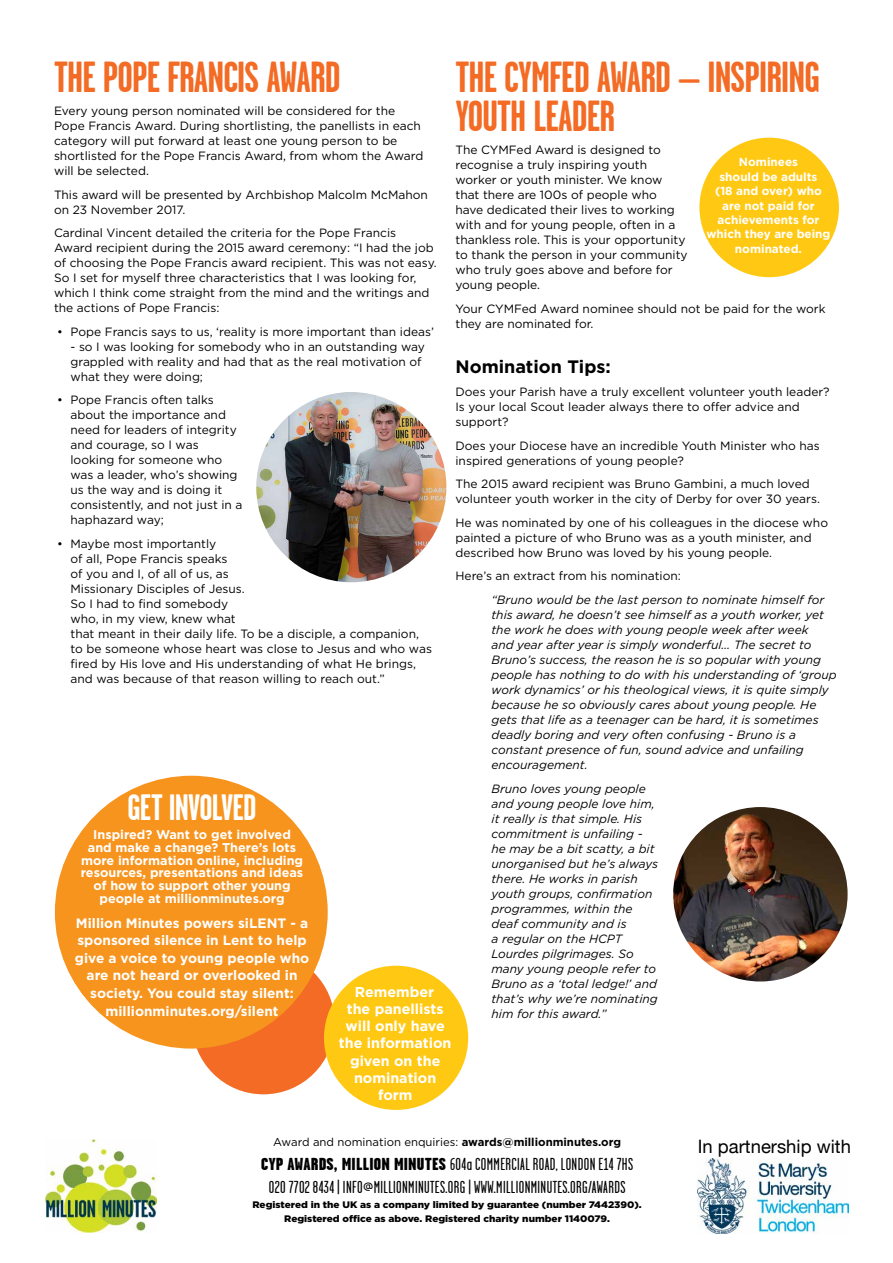
<style>
.page{position:relative;width:893px;height:1263px;background:#fff}
.page>*{position:absolute;margin:0;border:0;box-sizing:border-box;transform-origin:0 0}
.t1{font:700 43.5px/39px "Garage Gothic";letter-spacing:-.02em;color:#f36b24}
.t2{font:700 36.75px "Garage Gothic";letter-spacing:-.02em;color:#fff}
.t3{font:18.45px "Helvetica Neue";color:#000}
.t4{font:700 18px "Gotham";color:#000}
.t5{font:17.4px/23.9px "Garage Gothic";letter-spacing:.02em;color:#000101;text-align:center;scale:1.06 1}
.t6{font:700 14.25px/17.1px "Gotham";color:#fff;text-align:center}
.t7{font:700 13.65px/17.7px "Gotham";color:#fff;text-align:center}
.t8{font:700 12.6px/12.6px "Gotham";color:#fff;text-align:center}
.t9{font:12px/15px "Gotham";color:#000}
.t10{font:italic 12px/15px "Gotham";color:#000}
.t11{font:700 11.7px/14.4px "Gotham";color:#fff;text-align:center}
.t12{font:11.4px "Gotham";color:#000}
.t13{font:900 9.45px/14.1px "Gotham";color:#000101;text-align:center;scale:1.06 1}
.s1{font-weight:700}
.s2{font-weight:900}
</style>
<div class="page">
<div style="left:192px;top:952px;width:143px;height:142px;background:#f36b24;border-radius:50%"></div>
<div style="left:55px;top:776px;width:273px;height:272px;background:#f7941e;border-radius:50%"></div>
<img style="left:46px;top:1139px;width:110px;height:93px">
<img style="left:698px;top:1158px;width:150px;height:76px">
<div style="left:699px;top:138px;width:140px;height:139px;background:#ffc913;border-radius:50%"></div>
<img style="left:673px;top:807px;width:175px;height:174px;border-radius:87px">
<img style="left:256px;top:392px;width:190px;height:190px;border-radius:95px">
<div style="left:324px;top:966px;width:144px;height:144px;background:#ffc913;border-radius:50%"></div>
<h1 class="t1" style="left:54px;top:58px;width:288px">THE POPE FRANCIS AWARD</h1>
<p class="t9" style="left:54px;top:103px;width:371px">Every young person nominated will be considered for the Pope Francis Award. During shortlisting, the panellists in each category will put forward at least one young person to be shortlisted for the Pope Francis Award, from whom the Award will be selected.</p>
<p class="t9" style="left:54px;top:187px;width:375px">This award will be presented by Archbishop Malcolm McMahon on 23 November 2017.</p>
<p class="t9" style="left:54px;top:225px;width:384px">Cardinal Vincent detailed the criteria for the Pope Francis Award recipient during the 2015 award ceremony: “I had the job of choosing the Pope Francis award recipient. This was not easy.<br>So I set for myself three characteristics that I was looking for, which I think come straight from the mind and the writings and the actions of Pope Francis:</p>
<p class="t9" style="left:57px;top:324px;width:378px">• Pope Francis says to us, ‘reality is more important than ideas’</p>
<p class="t9" style="left:70px;top:339px;width:356px">- so I was looking for somebody who in an outstanding way grappled with reality and had that as the real motivation of what they were doing;</p>
<p class="t9" style="left:70px;top:392px;width:174px;text-indent:-14px">• Pope Francis often talks about the importance and need for leaders of integrity and courage, so I was looking for someone who was a leader, who’s showing us the way and is doing it consistently, and not just in a haphazard way;</p>
<p class="t9" style="left:70px;top:536px;width:363px;text-indent:-14px">• Maybe most importantly<br>of all, Pope Francis speaks<br>of you and I, of all of us, as<br>Missionary Disciples of Jesus.<br>So I had to find somebody<br>who, in my view, knew what<br>that meant in their daily life. To be a disciple, a companion, to be someone whose heart was close to Jesus and who was fired by His love and His understanding of what He brings, and was because of that reason willing to reach out.”</p>
<h1 class="t1" style="left:455px;top:58px;width:366px">THE CYMFED AWARD – INSPIRING<br>YOUTH LEADER</h1>
<p class="t9" style="left:455px;top:142px;width:234px">The CYMFed Award is designed to recognise a truly inspiring youth worker or youth minister. We know that there are 100s of people who have dedicated their lives to working with and for young people, often in a thankless role. This is your opportunity to thank the person in your community who truly goes above and before for young people.</p>
<p class="t9" style="left:455px;top:301px;width:372px">Your CYMFed Award nominee should not be paid for the work they are nominated for.</p>
<h3 class="t4" style="left:455px;top:356px;width:157px">Nomination Tips:</h3>
<p class="t9" style="left:455px;top:384px;width:376px">Does your Parish have a truly excellent volunteer youth leader?<br>Is your local Scout leader always there to offer advice and support?</p>
<p class="t9" style="left:455px;top:438px;width:366px">Does your Diocese have an incredible Youth Minister who has inspired generations of young people?</p>
<p class="t9" style="left:455px;top:476px;width:366px">The 2015 award recipient was Bruno Gambini, a much loved volunteer youth worker in the city of Derby for over 30 years.</p>
<p class="t9" style="left:455px;top:515px;width:374px">He was nominated by one of his colleagues in the diocese who painted a picture of who Bruno was as a youth minister, and described how Bruno was loved by his young people.</p>
<p class="t9" style="left:455px;top:568px;width:227px">Here’s an extract from his nomination:</p>
<p class="t10" style="left:491px;top:592px;width:347px">“Bruno would be the last person to nominate himself for this award, he doesn’t see himself as a youth worker, yet the work he does with young people week after week<br>and year after year is simply wonderful… The secret to Bruno’s success, the reason he is so popular with young people has nothing to do with his understanding of ‘group work dynamics’ or his theological views, it is quite simply because he so obviously cares about young people. He gets that life as a teenager can be hard, it is sometimes deadly boring and very often confusing - Bruno is a constant presence of fun, sound advice and unfailing encouragement.</p>
<p class="t10" style="left:491px;top:781px;width:168px">Bruno loves young people and young people love him, it really is that simple. His commitment is unfailing - he may be a bit scatty, a bit unorganised but he’s always there. He works in parish youth groups, confirmation programmes, within the deaf community and is<br>a regular on the HCPT<br>Lourdes pilgrimages. So many young people refer to<br>Bruno as a ‘total ledge!’ and that’s why we’re nominating him for this award.”</p>
<p class="t11" style="left:706px;top:154px;width:126px">Nominees<br>should be adults<br>(18 and over) who are not paid for achievements for which they are being nominated.</p>
<h2 class="t2" style="left:127px;top:787px;width:131px">GET INVOLVED</h2>
<p class="t8" style="left:81px;top:828px;width:224px">Inspired? Want to get involved and make a change? There’s lots more information online, including resources, presentations and ideas of how to support other young people at millionminutes.org</p>
<p class="t7" style="left:75px;top:913px;width:236px">Million Minutes powers siLENT - a sponsored silence in Lent to help give a voice to young people who are not heard or overlooked in society. You could stay silent: millionminutes.org/silent</p>
<p class="t6" style="left:339px;top:983px;width:114px">Remember<br>the panellists will only have the information given on the nomination form</p>
<p class="t12" style="left:273px;top:1135px;width:349px">Award and nomination enquiries: <span class="s1">awards@millionminutes.org</span></p>
<h3 class="t5" style="left:261px;top:1152px;width:352px"><span class="s2">CYP AWARDS, MILLION MINUTES</span> 604a COMMERCIAL ROAD, LONDON E14 7HS<br>020 7702 8434 | INFO@MILLIONMINUTES.ORG | WWW.MILLIONMINUTES.ORG/AWARDS</h3>
<p class="t13" style="left:252px;top:1197px;width:369px">Registered in the UK as a company limited by guarantee (number 7442390).<br>Registered office as above. Registered charity number 1140079.</p>
<h3 class="t3" style="left:698px;top:1133px;width:155px">In partnership with</h3>
</div>
